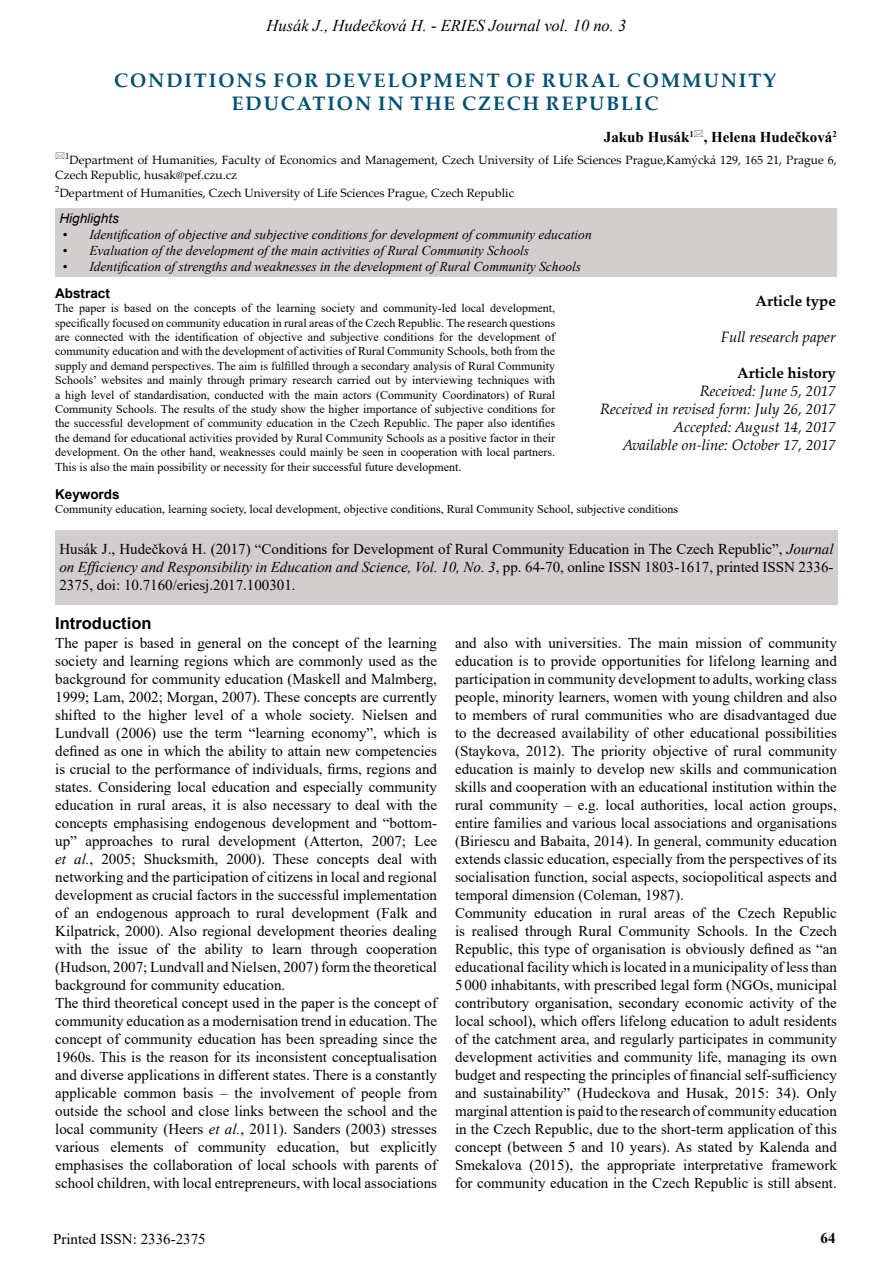
<style>
.page{position:relative;width:893px;height:1263px;background:#fff}
.page>*{position:absolute;margin:0;border:0;box-sizing:border-box;transform-origin:0 0}
.t1{font:700 19.5px/23.4px "Palatino Linotype";letter-spacing:.1em;color:#005172;text-align:center}
.t2{font:italic 16.5px "Times New Roman";color:#000}
.t3{font:700 16.5px "Arial";color:#000}
.t4{font:15px/18px "Times New Roman";color:#000}
.t5{font:italic 15px/18px "Palatino Linotype";color:#000;text-align:right}
.t6{font:700 15px "Times New Roman";color:#000}
.t7{font:700 15px "Palatino Linotype";color:#000}
.t8{font:italic 13.5px "Times New Roman";color:#000}
.t9{font:700 13.5px "Arial";color:#000}
.t10{font:italic 13.5px "Arial";color:#000}
.t11{font:12px/14.4px "Times New Roman";color:#000;text-align:justify}
.t12{font:12px/14.4px "Palatino Linotype";color:#000}
.s1{font-style:italic}
</style>
<div class="page">
<div style="left:55px;top:530px;width:783px;height:74px;background:#d2cecd"></div>
<div style="left:55px;top:208px;width:782px;height:69px;background:#d2cecd"></div>
<p class="t2" style="left:267px;top:14px;width:361px">Husák J., Hudečková H. - ERIES Journal vol. 10 no. 3</p>
<h1 class="t1" style="left:114px;top:68px;width:664px">CONDITIONS FOR DEVELOPMENT OF RURAL COMMUNITY<br>EDUCATION IN THE CZECH REPUBLIC</h1>
<p class="t6" style="left:604px;top:126px;width:234px">Jakub Husák<sup>1</sup> , Helena Hudečková<sup>2</sup></p>
<p class="t12" style="left:55px;top:153px;width:783px;text-indent:10px"><sup>1</sup>Department of Humanities, Faculty of Economics and Management, Czech University of Life Sciences Prague,Kamýcká 129, 165 21, Prague 6,<br>Czech Republic, husak@pef.czu.cz</p>
<p class="t12" style="left:55px;top:185px;width:460px"><sup>2</sup>Department of Humanities, Czech University of Life Sciences Prague, Czech Republic</p>
<p class="t10" style="left:60px;top:209px;width:61px">Highlights</p>
<p class="t8" style="left:62px;top:225px;width:531px">• Identification of objective and subjective conditions for development of community education</p>
<p class="t8" style="left:62px;top:241px;width:468px">• Evaluation of the development of the main activities of Rural Community Schools</p>
<p class="t8" style="left:62px;top:258px;width:520px">• Identification of strengths and weaknesses in the development of Rural Community Schools</p>
<p class="t7" style="left:756px;top:290px;width:82px">Article type</p>
<p class="t5" style="left:721px;top:327px;width:117px">Full research paper</p>
<p class="t7" style="left:737px;top:362px;width:100px">Article history</p>
<p class="t5" style="left:600px;top:381px;width:237px">Received: June 5, 2017<br>Received in revised form: July 26, 2017<br>Accepted: August 14, 2017<br>Available on-line: October 17, 2017</p>
<p class="t9" style="left:55px;top:283px;width:56px">Abstract</p>
<p class="t11" style="left:55px;top:301px;width:502px">The paper is based on the concepts of the learning society and community-led local development, specifically focused on community education in rural areas of the Czech Republic. The research questions are connected with the identification of objective and subjective conditions for the development of community education and with the development of activities of Rural Community Schools, both from the supply and demand perspectives. The aim is fulfilled through a secondary analysis of Rural Community Schools’ websites and mainly through primary research carried out by interviewing techniques with a high level of standardisation, conducted with the main actors (Community Coordinators) of Rural Community Schools. The results of the study show the higher importance of subjective conditions for the successful development of community education in the Czech Republic. The paper also identifies the demand for educational activities provided by Rural Community Schools as a positive factor in their development. On the other hand, weaknesses could mainly be seen in cooperation with local partners.<br>This is also the main possibility or necessity for their successful future development.</p>
<p class="t9" style="left:55px;top:485px;width:66px">Keywords</p>
<p class="t11" style="left:55px;top:502px;width:624px">Community education, learning society, local development, objective conditions, Rural Community School, subjective conditions</p>
<p class="t4" style="left:59px;top:540px;width:776px;text-align:justify">Husák J., Hudečková H. (2017) “Conditions for Development of Rural Community Education in The Czech Republic”, <span class="s1">Journal on Efficiency and Responsibility in Education and Science, Vol. 10, No. 3</span>, pp. 64-70, online ISSN 1803-1617, printed ISSN 2336- 2375, doi: 10.7160/eriesj.2017.100301.</p>
<p class="t3" style="left:55px;top:611px;width:98px">Introduction</p>
<p class="t4" style="left:55px;top:634px;width:383px">The paper is based in general on the concept of the learning society and learning regions which are commonly used as the background for community education (Maskell and Malmberg, 1999; Lam, 2002; Morgan, 2007). These concepts are currently shifted to the higher level of a whole society. Nielsen and Lundvall (2006) use the term “learning economy”, which is defined as one in which the ability to attain new competencies is crucial to the performance of individuals, firms, regions and states. Considering local education and especially community education in rural areas, it is also necessary to deal with the concepts emphasising endogenous development and “bottom&shy;up” approaches to rural development (Atterton, 2007; Lee <span class="s1">et al.</span>, 2005; Shucksmith, 2000). These concepts deal with networking and the participation of citizens in local and regional development as crucial factors in the successful implementation of an endogenous approach to rural development (Falk and Kilpatrick, 2000). Also regional development theories dealing with the issue of the ability to learn through cooperation (Hudson, 2007; Lundvall and Nielsen, 2007) form the theoretical background for community education.<br>The third theoretical concept used in the paper is the concept of community education as a modernisation trend in education. The concept of community education has been spreading since the 1960s. This is the reason for its inconsistent conceptualisation and diverse applications in different states. There is a constantly applicable common basis – the involvement of people from outside the school and close links between the school and the local community (Heers <span class="s1">et al.</span>, 2011). Sanders (2003) stresses various elements of community education, but explicitly emphasises the collaboration of local schools with parents of school children, with local entrepreneurs, with local associations</p>
<p class="t4" style="left:455px;top:634px;width:383px">and also with universities. The main mission of community education is to provide opportunities for lifelong learning and participation in community development to adults, working class people, minority learners, women with young children and also to members of rural communities who are disadvantaged due to the decreased availability of other educational possibilities (Staykova, 2012). The priority objective of rural community education is mainly to develop new skills and communication skills and cooperation with an educational institution within the rural community – e.g. local authorities, local action groups, entire families and various local associations and organisations (Biriescu and Babaita, 2014). In general, community education extends classic education, especially from the perspectives of its socialisation function, social aspects, sociopolitical aspects and temporal dimension (Coleman, 1987).<br>Community education in rural areas of the Czech Republic is realised through Rural Community Schools. In the Czech Republic, this type of organisation is obviously defined as “an educational facility which is located in a municipality of less than 5 000 inhabitants, with prescribed legal form (NGOs, municipal contributory organisation, secondary economic activity of the local school), which offers lifelong education to adult residents of the catchment area, and regularly participates in community development activities and community life, managing its own budget and respecting the principles of financial self-sufficiency and sustainability” (Hudeckova and Husak, 2015: 34). Only marginal attention is paid to the research of community education in the Czech Republic, due to the short-term application of this concept (between 5 and 10 years). As stated by Kalenda and Smekalova (2015), the appropriate interpretative framework for community education in the Czech Republic is still absent.</p>
<p class="t4" style="left:53px;top:1229px;width:154px">Printed ISSN: 2336-2375</p>
<p class="t6" style="left:821px;top:1227px;width:16px">64</p>
</div>
